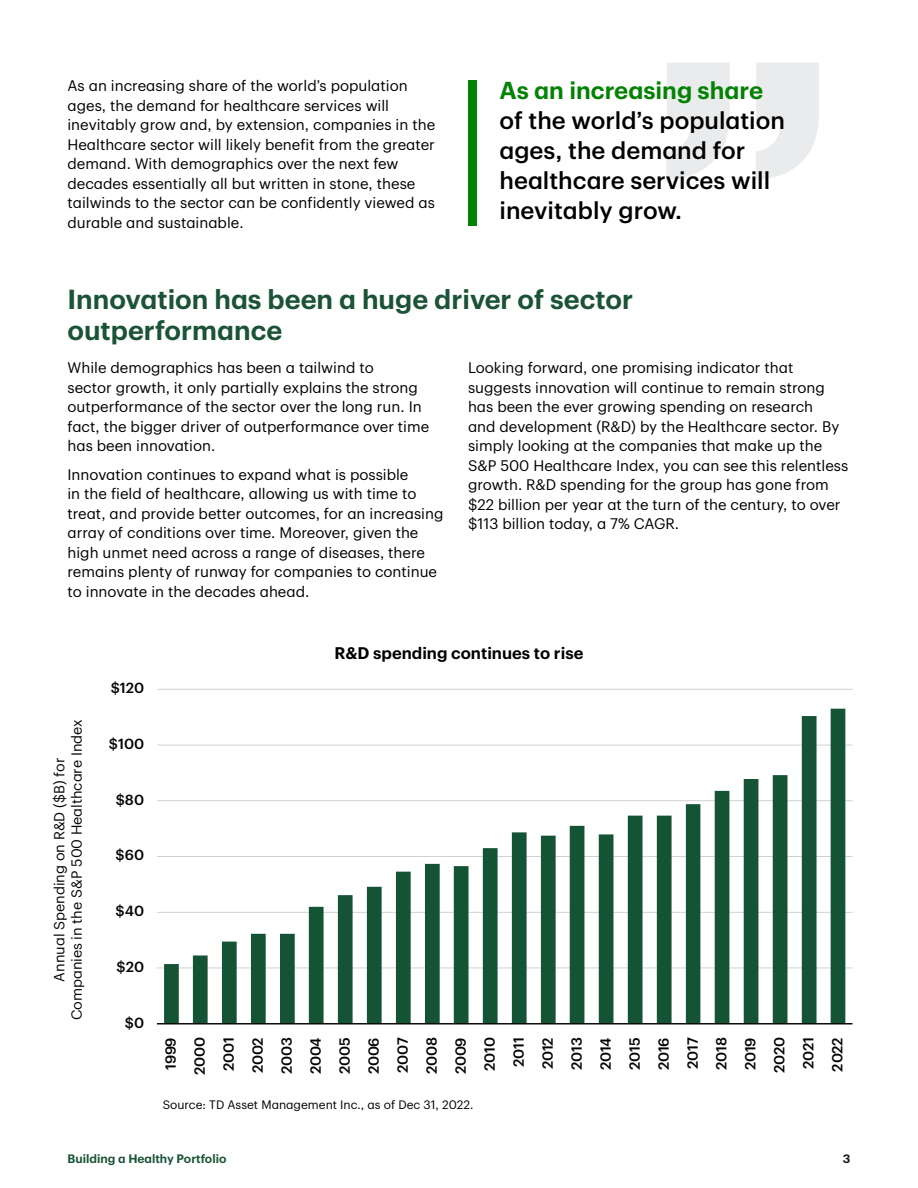
<style>
.page{position:relative;width:918px;height:1188px;background:#fff}
.page>*{position:absolute;margin:0;border:0;box-sizing:border-box;transform-origin:0 0}
.SH1__18pt_Semibold{font:600 27px/31.5px "TD Graphik";color:#1a5336}
.Quote__16pt_Medium{font:500 24px/30px "TD Graphik";color:#000}
.CH2__11pt_Semibold{font:600 16.5px "TD Graphik";color:#000}
.Body_Copy__10pt_Regu{font:15px/19.5px "TD Graphik";color:#000}
.t1{font:500 14.4px/29px "TD Graphik";letter-spacing:-.015em;color:#040503;text-align:center}
.t2{font:14.4px/17.2px "TD Graphik";letter-spacing:-.005em;color:#040503;text-align:center}
.Source{font:12px "TD Graphik";color:#000}
.t3{font:600 12px "TD Graphik";color:#1a5336}
.t4{font:600 12px "TD Graphik";color:#1c1c1c}
.s1{font-weight:600;color:#038203}
</style>
<div class="page">
<svg style="left:666px;top:63px;width:153px;height:117px"></svg>
<div style="left:468px;top:80px;width:8px;height:146px;background:#038203"></div>
<hr style="left:157px;top:689px;width:696px;height:1px;background:#d2d1d1">
<hr style="left:157px;top:745px;width:696px;height:1px;background:#d2d1d1">
<hr style="left:157px;top:800px;width:696px;height:1px;background:#d2d1d1">
<hr style="left:157px;top:856px;width:696px;height:1px;background:#d2d1d1">
<hr style="left:157px;top:912px;width:696px;height:1px;background:#d2d1d1">
<hr style="left:157px;top:968px;width:696px;height:1px;background:#d2d1d1">
<svg style="left:164px;top:709px;width:681px;height:314px"></svg>
<hr style="left:157px;top:1023px;width:696px;height:1px;background:#040503">
<p class="Body_Copy__10pt_Regu" style="left:68px;top:75px;width:369px">As an increasing share of the world’s population ages, the demand for healthcare services will inevitably grow and, by extension, companies in the Healthcare sector will likely benefit from the greater demand. With demographics over the next few decades essentially all but written in stone, these tailwinds to the sector can be confidently viewed as durable and sustainable.</p>
<p class="Quote__16pt_Medium" style="left:500px;top:74px;width:287px"><span class="s1">As an increasing share </span>of the world’s population ages, the demand for healthcare services will inevitably grow.</p>
<h1 class="SH1__18pt_Semibold" style="left:68px;top:281px;width:567px">Innovation has been a huge driver of sector outperformance</h1>
<p class="Body_Copy__10pt_Regu" style="left:68px;top:357px;width:363px">While demographics has been a tailwind to<br>sector growth, it only partially explains the strong outperformance of the sector over the long run. In fact, the bigger driver of outperformance over time has been innovation.</p>
<p class="Body_Copy__10pt_Regu" style="left:68px;top:463px;width:377px">Innovation continues to expand what is possible<br>in the field of healthcare, allowing us with time to treat, and provide better outcomes, for an increasing array of conditions over time. Moreover, given the high unmet need across a range of diseases, there remains plenty of runway for companies to continue to innovate in the decades ahead.</p>
<p class="Body_Copy__10pt_Regu" style="left:468px;top:357px;width:382px">Looking forward, one promising indicator that suggests innovation will continue to remain strong has been the ever growing spending on research<br>and development (R&amp;D) by the Healthcare sector. By simply looking at the companies that make up the S&amp;P 500 Healthcare Index, you can see this relentless growth. R&amp;D spending for the group has gone from $22 billion per year at the turn of the century, to over $113 billion today, a 7% CAGR.</p>
<p class="t2" style="left:50px;top:1020px;width:303px;rotate:-90deg">Annual Spending on R&amp;D ($B) for<br>Companies in the S&amp;P 500 Healthcare Index</p>
<p class="t1" style="left:111px;top:672px;width:35px">$120</p>
<p class="t1" style="left:109px;top:728px;width:37px">$100</p>
<p class="t1" style="left:116px;top:784px;width:30px">$80</p>
<p class="t1" style="left:116px;top:840px;width:30px">$60</p>
<p class="t1" style="left:116px;top:895px;width:30px">$40</p>
<p class="t1" style="left:117px;top:951px;width:29px">$20</p>
<p class="t1" style="left:125px;top:1007px;width:21px">$0</p>
<p class="CH2__11pt_Semibold" style="left:335px;top:641px;width:250px">R&amp;D spending continues to rise</p>
<p class="t1" style="left:155px;top:1075px;width:39px;rotate:-90deg">1999<br>2000<br>2001<br>2002<br>2003<br>2004<br>2005<br>2006<br>2007<br>2008<br>2009<br>2010<br>2011<br>2012<br>2013<br>2014<br>2015<br>2016<br>2017<br>2018<br>2019<br>2020<br>2021<br>2022</p>
<p class="Source" style="left:163px;top:1096px;width:312px">Source: TD Asset Management Inc., as of Dec 31, 2022.</p>
<p class="t3" style="left:68px;top:1150px;width:160px">Building a Healthy Portfolio</p>
<p class="t4" style="left:843px;top:1150px;width:9px">3</p>
</div>
